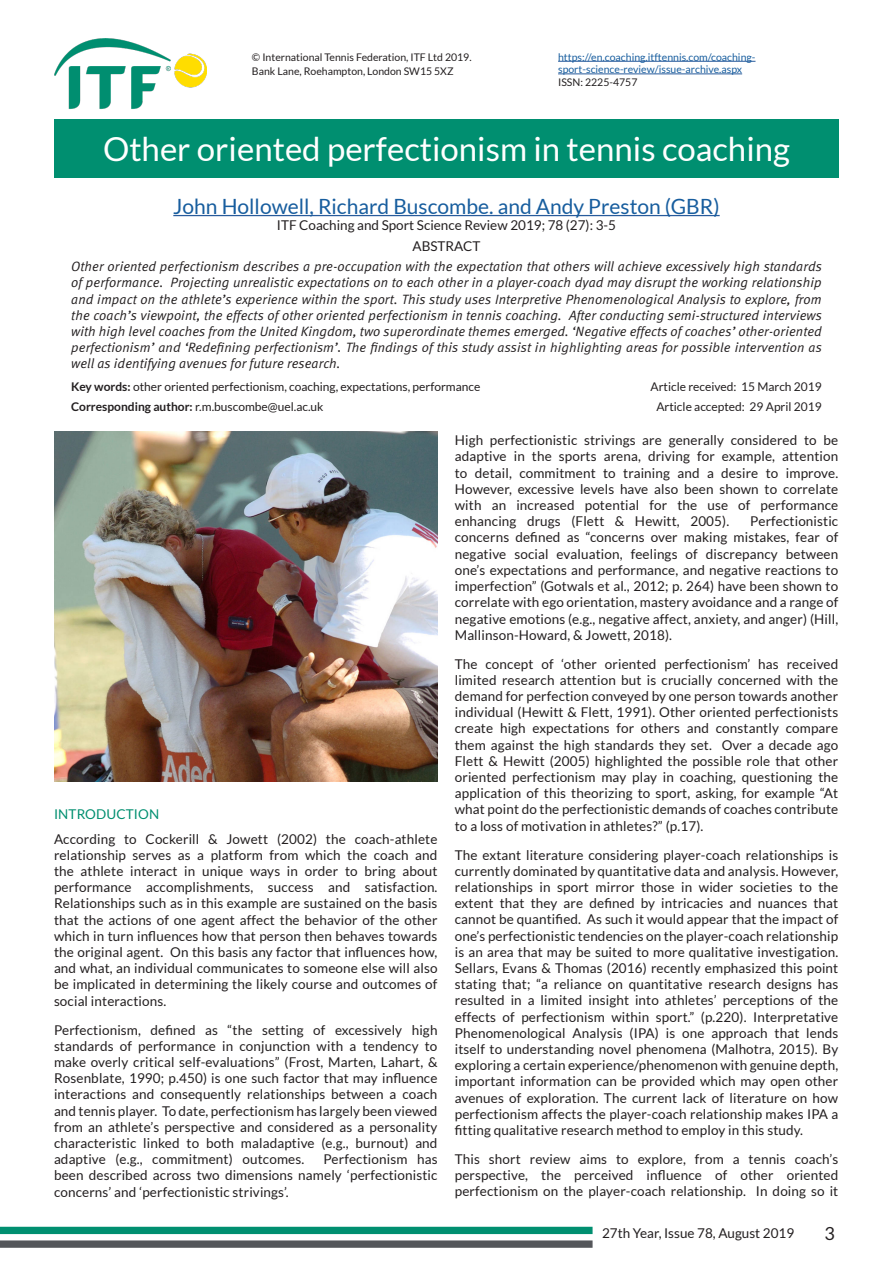
<style>
.page{position:relative;width:893px;height:1263px;background:#fff}
.page>*{position:absolute;margin:0;border:0;box-sizing:border-box;transform-origin:0 0}
.Titulo_Articulo{font:33px "Lato Regular 2";color:#fff}
.Autor{font:21px "Lato Regular 2";color:#175d9e}
.t1{font:18px "Lato Regular 2";color:#231f20}
.Normal_Centrado{font:13.5px/16.2px "Lato Regular 2";letter-spacing:.01em;color:#231f20;text-align:justify}
.Abstract_Italic{font:13.5px/16.2px "Meta Normal Italic 2";letter-spacing:.005em;color:#231f20;text-align:justify}
.Titulos_verdes{font:13.5px "Lato Regular 2";letter-spacing:.01em;color:#008f70}
.Palabras_Clave_y_ema{font:12px "Lato Regular 2";color:#231f20}
.Body_normal{font:10.5px "Lato Regular 2";color:#231f20}
.t2{font:10.5px/12.6px "Lato Regular 2";color:#175d9e}
.s1{font-family:"Meta Normal";font-style:italic}
.s2{font-family:"Lato";font-weight:700}
.s3{font-family:"Lato"}
</style>
<div class="page">
<div style="left:0;top:1227px;width:593px;height:7px;background:#008f70"></div>
<svg style="left:0;top:1240px;width:593px;height:8px;background:#626467"></svg>
<hr style="left:173px;top:215px;width:547px;height:1px;background:#285b9c">
<div style="left:54px;top:119px;width:785px;height:58px;background:#008f70"></div>
<img style="left:54px;top:431px;width:383px;height:350px">
<img style="left:54px;top:38px;width:152px;height:71px">
<hr style="left:558px;top:61px;width:197px;height:1px;background:#285b9c">
<hr style="left:558px;top:74px;width:184px;height:1px;background:#285b9c">
<p class="Body_normal" style="left:252px;top:51px;width:221px">© International Tennis Federation, ITF Ltd 2019.</p>
<p class="Body_normal" style="left:252px;top:65px;width:203px">Bank Lane, Roehampton, London SW15 5XZ</p>
<p class="t2" style="left:558px;top:50px;width:199px">https://en.coaching.itftennis.com/coaching&shy;sport-science-review/issue-archive.aspx</p>
<p class="Body_normal" style="left:558px;top:76px;width:81px">ISSN: 2225-4757</p>
<p class="Titulo_Articulo" style="left:103px;top:131px;width:688px">Other oriented perfectionism in tennis coaching</p>
<p class="Autor" style="left:173px;top:195px;width:548px">John Hollowell, Richard Buscombe. and Andy Preston (GBR)</p>
<p class="Normal_Centrado" style="left:277px;top:217px;width:341px">ITF Coaching and Sport Science Review 2019; 78 (27): 3-5</p>
<p class="Normal_Centrado" style="left:413px;top:238px;width:69px">ABSTRACT</p>
<p class="Abstract_Italic" style="left:71px;top:258px;width:752px">Other oriented perfectionism describes a pre-occupation with the expectation that others will achieve excessively high standards of performance. Projecting unrealistic expectations on to each other in a player-coach dyad may disrupt the working relationship and impact on the athlete’s experience within the sport. This study uses Interpretive Phenomenological Analysis to explore, from the coach’s viewpoint, the effects of other oriented perfectionism in tennis coaching. After conducting semi-structured interviews with high level coaches from the United Kingdom, two superordinate themes emerged. ‘Negative effects of coaches’ other-oriented <span class="s1">perfectionism’ and ‘Redefining perfectionism’. The findings of this study assist in highlighting areas for possible intervention as </span>well as identifying avenues for future research.</p>
<p class="Palabras_Clave_y_ema" style="left:71px;top:380px;width:411px"><span class="s2">Key words:</span> other oriented perfectionism, coaching, expectations, performance</p>
<p class="Palabras_Clave_y_ema" style="left:651px;top:380px;width:173px">Article received: 15 March 2019</p>
<p class="Palabras_Clave_y_ema" style="left:71px;top:400px;width:254px"><span class="s2">Corresponding author:</span> r.m.buscombe@uel.ac.uk</p>
<p class="Palabras_Clave_y_ema" style="left:656px;top:400px;width:167px">Article accepted: 29 April 2019</p>
<p class="Titulos_verdes" style="left:54px;top:806px;width:107px">INTRODUCTION</p>
<p class="Normal_Centrado" style="left:54px;top:830px;width:385px">According to Cockerill &amp; Jowett (2002) the coach-athlete relationship serves as a platform from which the coach and the athlete interact in unique ways in order to bring about performance accomplishments, success and satisfaction.<br>Relationships such as in this example are sustained on the basis that the actions of one agent affect the behavior of the other <span class="s3">which in turn influences how that person then behaves towards the original agent. On this basis any factor that influences how, </span>and what, an individual communicates to someone else will also be implicated in determining the likely course and outcomes of social interactions.</p>
<p class="Normal_Centrado" style="left:54px;top:1021px;width:385px"><span class="s3">Perfectionism, defined as “the setting of excessively high </span>standards of performance in conjunction with a tendency to make overly critical self-evaluations” (Frost, Marten, Lahart, &amp; <span class="s3">Rosenblate, 1990; p.450) is one such factor that may influence </span>interactions and consequently relationships between a coach and tennis player. To date, perfectionism has largely been viewed from an athlete’s perspective and considered as a personality characteristic linked to both maladaptive (e.g., burnout) and adaptive (e.g., commitment) outcomes.</p>
<p class="Normal_Centrado" style="left:54px;top:1151px;width:385px;text-indent:269px">Perfectionism has been described across two dimensions namely ‘perfectionistic concerns’ and ‘perfectionistic strivings’.</p>
<p class="Normal_Centrado" style="left:455px;top:432px;width:385px">High perfectionistic strivings are generally considered to be adaptive in the sports arena, driving for example, attention to detail, commitment to training and a desire to improve.<br>However, excessive levels have also been shown to correlate with an increased potential for the use of performance enhancing drugs (Flett &amp; Hewitt, 2005).</p>
<p class="Normal_Centrado" style="left:455px;top:513px;width:385px;text-indent:295px">Perfectionistic <span class="s3">concerns defined as “concerns over making mistakes, fear of </span>negative social evaluation, feelings of discrepancy between one’s expectations and performance, and negative reactions to imperfection” (Gotwals et al., 2012; p. 264) have been shown to correlate with ego orientation, mastery avoidance and a range of negative emotions (e.g., negative affect, anxiety, and anger) (Hill, Mallinson-Howard, &amp; Jowett, 2018).</p>
<p class="Normal_Centrado" style="left:455px;top:656px;width:385px">The concept of ‘other oriented perfectionism’ has received limited research attention but is crucially concerned with the demand for perfection conveyed by one person towards another individual (Hewitt &amp; Flett, 1991). Other oriented perfectionists create high expectations for others and constantly compare them against the high standards they set. Over a decade ago Flett &amp; Hewitt (2005) highlighted the possible role that other oriented perfectionism may play in coaching, questioning the <span class="s3">application of this theorizing to sport, asking, for example “At </span>what point do the perfectionistic demands of coaches contribute to a loss of motivation in athletes?” (p.17).</p>
<p class="Normal_Centrado" style="left:455px;top:846px;width:385px">The extant literature considering player-coach relationships is currently dominated by quantitative data and analysis. However, relationships in sport mirror those in wider societies to the <span class="s3">extent that they are defined by intricacies and nuances that cannot be quantified. As such it would appear that the impact of </span>one’s perfectionistic tendencies on the player-coach relationship is an area that may be suited to more qualitative investigation.<br>Sellars, Evans &amp; Thomas (2016) recently emphasized this point <span class="s3">stating that; “a reliance on quantitative research designs has </span>resulted in a limited insight into athletes’ perceptions of the effects of perfectionism within sport.” (p.220). Interpretative Phenomenological Analysis (IPA) is one approach that lends itself to understanding novel phenomena (Malhotra, 2015). By exploring a certain experience/phenomenon with genuine depth, important information can be provided which may open other avenues of exploration. The current lack of literature on how perfectionism affects the player-coach relationship makes IPA a <span class="s3">fitting qualitative research method to employ in this study.</span></p>
<p class="Normal_Centrado" style="left:455px;top:1151px;width:385px">This short review aims to explore, from a tennis coach’s <span class="s3">perspective, the perceived influence of other oriented </span>perfectionism on the player-coach relationship. In doing so it</p>
<p class="Normal_Centrado" style="left:602px;top:1224px;width:194px">27th Year, Issue 78, August 2019</p>
<h3 class="t1" style="left:825px;top:1224px;width:12px">3</h3>
</div>
